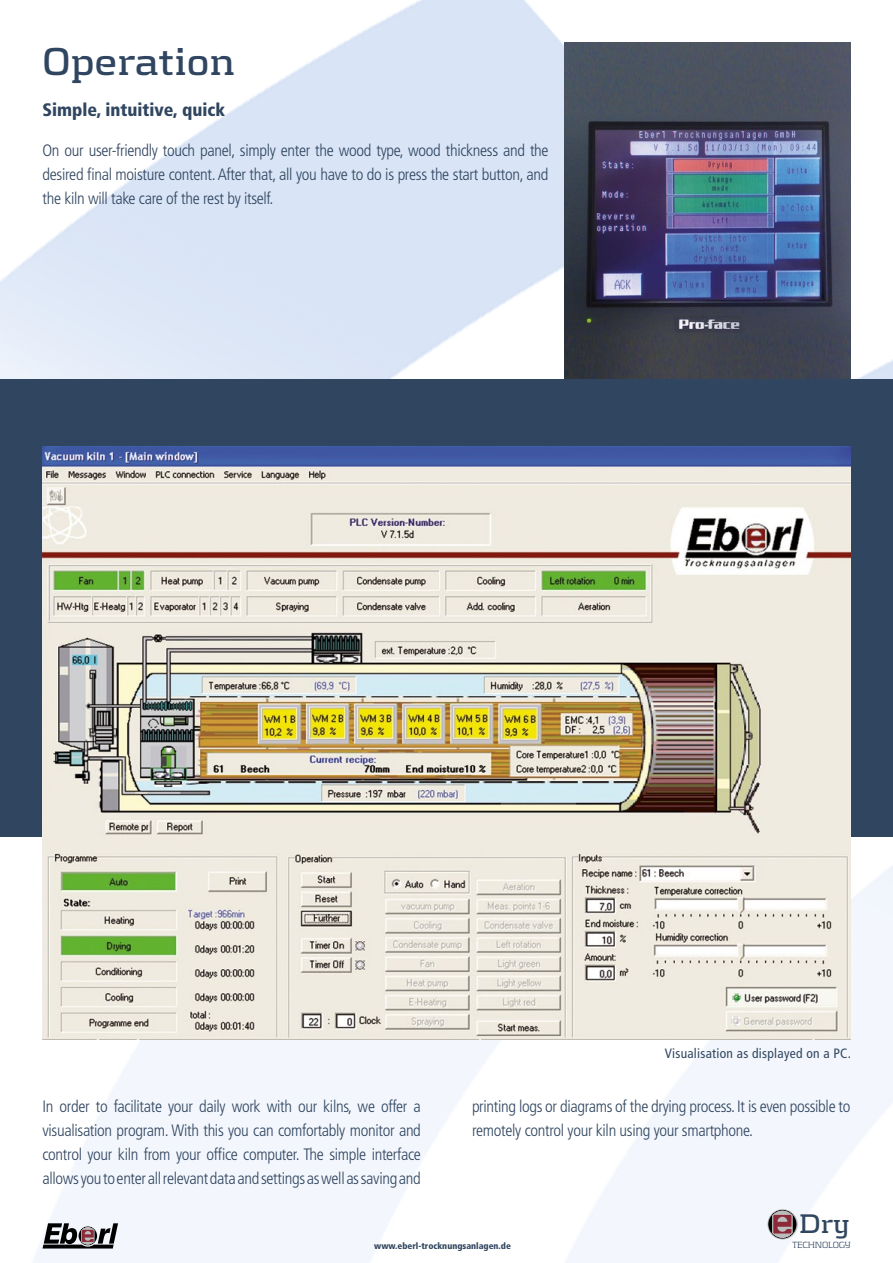
<style>
.page{position:relative;width:893px;height:1263px;background:#fff}
.page>*{position:absolute;margin:0;border:0;box-sizing:border-box;transform-origin:0 0}
.t1{font:700 40.5px "Kontrapunkt";color:#30455f}
.t2{font:700 28.05px "Kontrapunkt";color:#30455f}
.t3{font:900 condensed 18px "Frutiger";color:#30455f}
.t4{font:300 condensed 16.5px/24px "Frutiger";letter-spacing:-.02em;color:#30455f;text-align:justify}
.t5{font:condensed 13.5px "Frutiger";letter-spacing:.02em;color:#30455f}
.t6{font:300 9.3px "Kontrapunkt";letter-spacing:-.035em;color:#30455f}
.t7{font:900 condensed 9px "Frutiger";color:#30455f}
</style>
<div class="page">
<img style="left:0;top:0;width:893px;height:1263px">
<img style="left:564px;top:43px;width:286px;height:336px">
<div style="left:0;top:379px;width:893px;height:457px;background:#30455f"></div>
<svg style="left:767px;top:1209px;width:31px;height:30px"></svg>
<svg style="left:768px;top:1210px;width:28px;height:28px"></svg>
<svg style="left:43px;top:1223px;width:75px;height:25px"></svg>
<img style="left:43px;top:446px;width:807px;height:594px">
<h1 class="t1" style="left:42px;top:38px;width:195px">Operation</h1>
<p class="t3" style="left:43px;top:98px;width:184px">Simple, intuitive, quick</p>
<p class="t4" style="left:43px;top:139px;width:508px">On our user-friendly touch panel, simply enter the wood type, wood thickness and the desired final moisture content. After that, all you have to do is press the start button, and the kiln will take care of the rest by itself.</p>
<p class="t5" style="left:665px;top:1045px;width:188px">Visualisation as displayed on a PC.</p>
<p class="t4" style="left:43px;top:1094px;width:380px">In order to facilitate your daily work with our kilns, we offer a visualisation program. With this you can comfortably monitor and control your kiln from your office computer. The simple interface allows you to enter all relevant data and settings as well as saving and</p>
<p class="t4" style="left:472px;top:1094px;width:380px">printing logs or diagrams of the drying process. It is even possible to remotely control your kiln using your smartphone.</p>
<p class="t7" style="left:374px;top:1240px;width:138px">www.eberl-trocknungsanlagen.de</p>
<h2 class="t2" style="left:799px;top:1207px;width:52px">Dry</h2>
<p class="t6" style="left:792px;top:1239px;width:60px">TECHNOLOGY</p>
</div>
